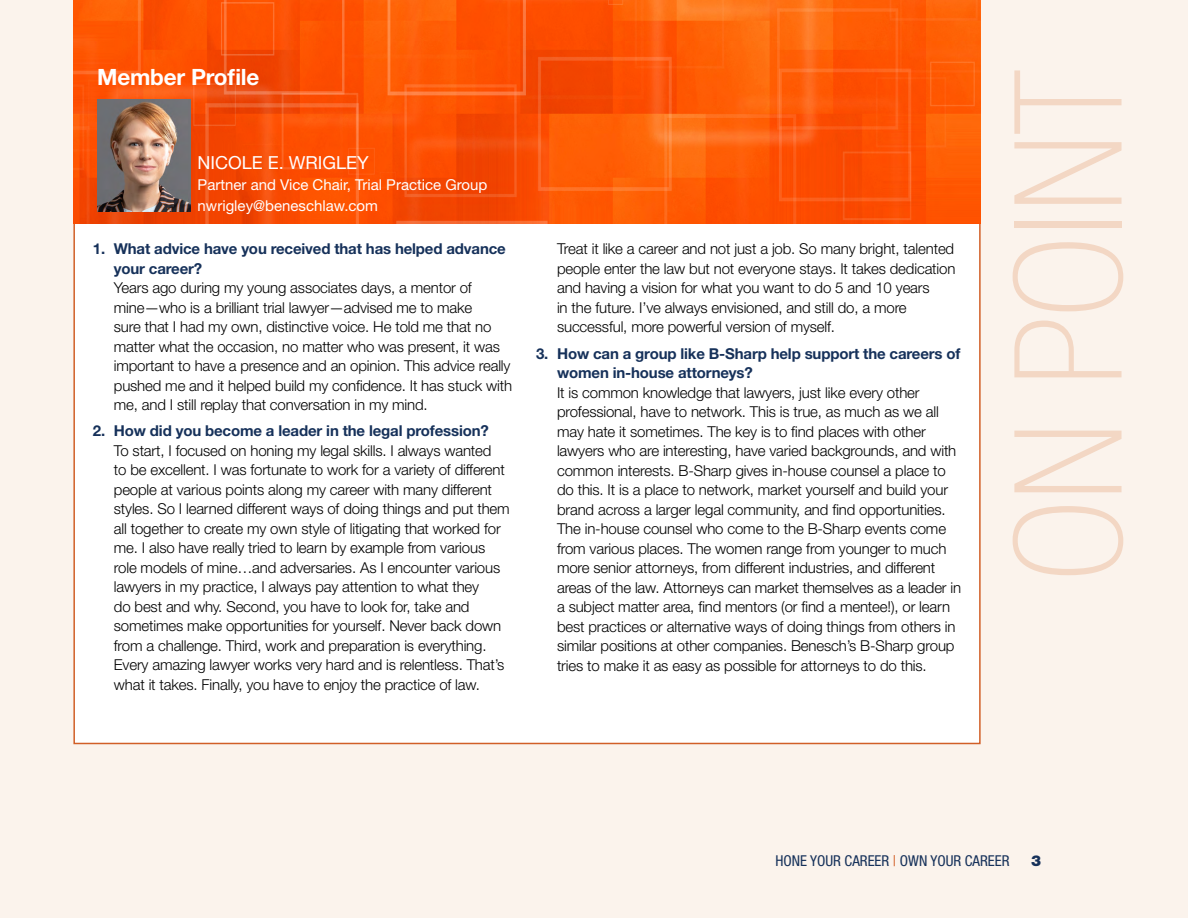
<style>
.page{position:relative;width:1188px;height:918px;background:#fbf3ec}
.page>*{position:absolute;margin:0;border:0;box-sizing:border-box;transform-origin:0 0}
.t1{font:100 condensed 150px "Helvetica Neue";color:#f3d7c4}
.t2{font:700 22.5px "Helvetica Neue";letter-spacing:-.01em;color:#fff}
.t3{font:18px "Helvetica Neue";color:#fff}
.t4{font:300 15px/19.5px "Helvetica Neue";letter-spacing:-.01em;color:#000}
.t5{font:700 15px/19.5px "Helvetica Neue";letter-spacing:-.01em;color:#16315a}
.t6{font:15px/21px "Helvetica Neue";color:#fff}
.t7{font:condensed 15px "Helvetica Neue";color:#16315a}
.t8{font:900 15px "Helvetica Neue";color:#16315a}
.s1{color:#d15f27}
</style>
<div class="page">
<div style="left:73px;top:218px;width:908px;height:526px;background:#fff;border:2px solid #d15f27"></div>
<img style="left:73px;top:0;width:908px;height:224px">
<img style="left:97px;top:99px;width:93px;height:112px">
<h2 class="t2" style="left:97px;top:63px;width:164px">Member Profile</h2>
<p class="t3" style="left:198px;top:152px;width:173px">NICOLE E. WRIGLEY</p>
<p class="t6" style="left:198px;top:174px;width:291px">Partner and Vice Chair, Trial Practice Group nwrigley@beneschlaw.com</p>
<p class="t5" style="left:114px;top:239px;width:394px;text-indent:-21px">1. What advice have you received that has helped advance your career?</p>
<p class="t4" style="left:114px;top:278px;width:400px">Years ago during my young associates days, a mentor of mine—who is a brilliant trial lawyer—advised me to make<br>sure that I had my own, distinctive voice. He told me that no matter what the occasion, no matter who was present, it was important to have a presence and an opinion. This advice really pushed me and it helped build my confidence. It has stuck with me, and I still replay that conversation in my mind.</p>
<p class="t5" style="left:93px;top:421px;width:398px">2. How did you become a leader in the legal profession?</p>
<p class="t4" style="left:114px;top:441px;width:397px">To start, I focused on honing my legal skills. I always wanted<br>to be excellent. I was fortunate to work for a variety of different people at various points along my career with many different styles. So I learned different ways of doing things and put them all together to create my own style of litigating that worked for me. I also have really tried to learn by example from various role models of mine…and adversaries. As I encounter various lawyers in my practice, I always pay attention to what they<br>do best and why. Second, you have to look for, take and sometimes make opportunities for yourself. Never back down from a challenge. Third, work and preparation is everything.<br>Every amazing lawyer works very hard and is relentless. That’s what it takes. Finally, you have to enjoy the practice of law.</p>
<p class="t4" style="left:557px;top:239px;width:400px">Treat it like a career and not just a job. So many bright, talented people enter the law but not everyone stays. It takes dedication and having a vision for what you want to do 5 and 10 years<br>in the future. I’ve always envisioned, and still do, a more successful, more powerful version of myself.</p>
<p class="t5" style="left:557px;top:343px;width:405px;text-indent:-21px">3. How can a group like B-Sharp help support the careers of women in-house attorneys?</p>
<p class="t4" style="left:557px;top:382px;width:406px">It is common knowledge that lawyers, just like every other professional, have to network. This is true, as much as we all may hate it sometimes. The key is to find places with other lawyers who are interesting, have varied backgrounds, and with common interests. B-Sharp gives in-house counsel a place to do this. It is a place to network, market yourself and build your brand across a larger legal community, and find opportunities.<br>The in-house counsel who come to the B-Sharp events come from various places. The women range from younger to much more senior attorneys, from different industries, and different areas of the law. Attorneys can market themselves as a leader in a subject matter area, find mentors (or find a mentee!), or learn best practices or alternative ways of doing things from others in similar positions at other companies. Benesch’s B-Sharp group tries to make it as easy as possible for attorneys to do this.</p>
<h1 class="t1" style="left:985px;top:581px;width:512px;rotate:-90deg">ON POINT</h1>
<p class="t7" style="left:775px;top:852px;width:236px">HONE YOUR CAREER <span class="s1">|</span> OWN YOUR CAREER</p>
<p class="t8" style="left:1031px;top:852px;width:12px">3</p>
</div>
